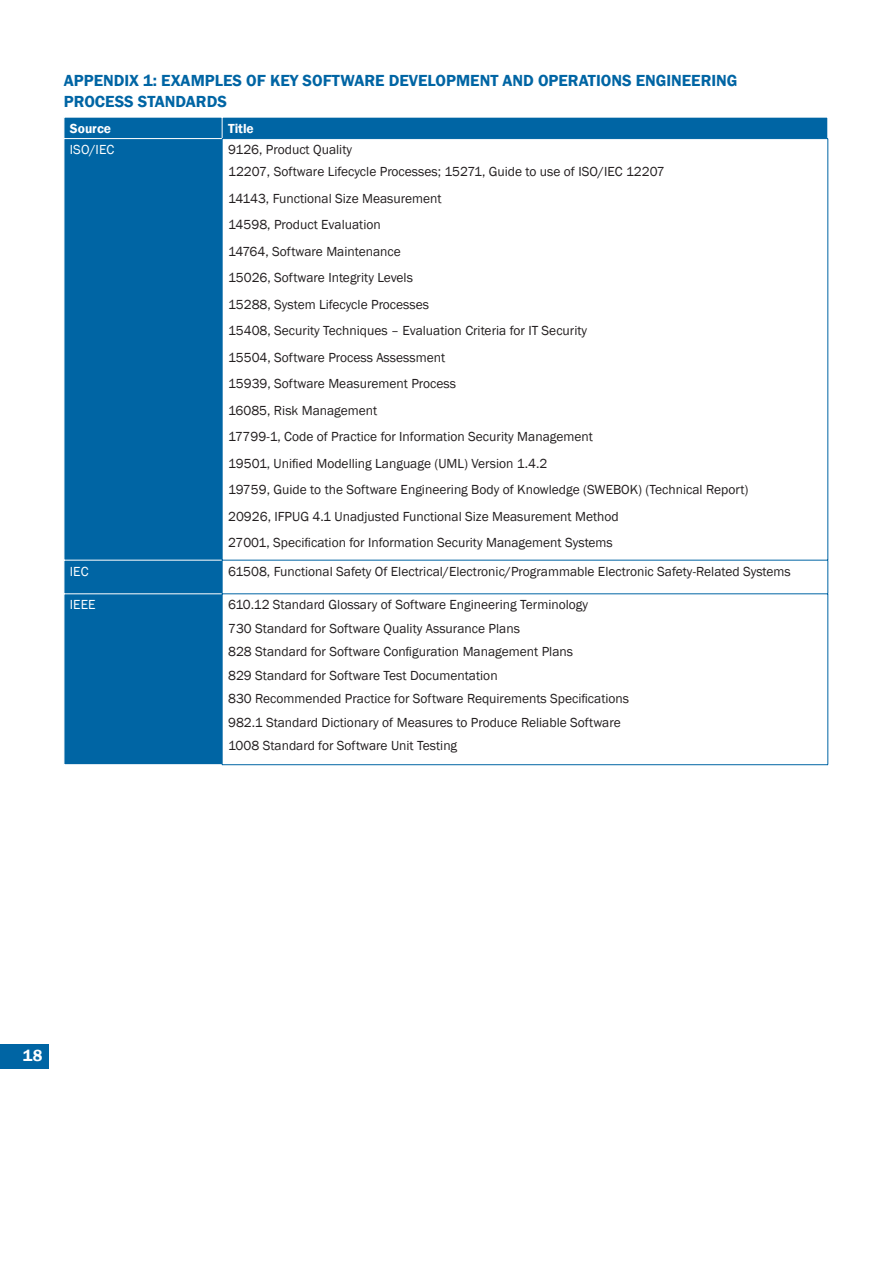
<style>
.page{position:relative;width:893px;height:1263px;background:#fff}
.page>*{position:absolute;margin:0;border:0;box-sizing:border-box;transform-origin:0 0}
.t1{font:600 16.5px/21px "Franklin Gothic";color:#0065a4}
.t2{font:600 16.5px "Franklin Gothic";color:#fff}
.t3{font:13.5px/26.5px "Franklin Gothic";color:#231f20}
.t4{font:13.5px "Franklin Gothic";color:#fff}
.t5{font:600 13.5px "Franklin Gothic";color:#fff}
.s1{color:#0065a4}
</style>
<div class="page">
<div style="left:0;top:1044px;width:49px;height:25px;background:#0065a4"></div>
<div style="left:65px;top:139px;width:157px;height:625px;background:#0065a4"></div>
<hr style="left:64px;top:560px;width:158px;height:1px;background:#fff">
<hr style="left:64px;top:593px;width:158px;height:1px;background:#fff">
<div style="left:64px;top:117px;width:765px;height:22px;background:#0065a4"></div>
<hr style="left:64px;top:138px;width:158px;height:1px;background:#fff">
<hr style="left:222px;top:138px;width:606px;height:1px;background:#0065a4">
<hr style="left:222px;top:139px;width:1px;height:421px;background:#0065a4">
<hr style="left:828px;top:139px;width:1px;height:421px;background:#0065a4">
<hr style="left:222px;top:560px;width:606px;height:1px;background:#0065a4">
<hr style="left:222px;top:560px;width:1px;height:34px;background:#0065a4">
<hr style="left:828px;top:560px;width:1px;height:34px;background:#0065a4">
<hr style="left:222px;top:593px;width:606px;height:1px;background:#0065a4">
<hr style="left:222px;top:594px;width:1px;height:170px;background:#0065a4">
<hr style="left:828px;top:594px;width:1px;height:170px;background:#0065a4">
<hr style="left:222px;top:764px;width:606px;height:1px;background:#0065a4">
<p class="t1" style="left:64px;top:70px;width:675px">APPENDIX 1: EXAMPLES OF KEY SOFTWARE DEVELOPMENT AND OPERATIONS ENGINEERING<br>PROCESS STANDARDS</p>
<p class="t5" style="left:70px;top:120px;width:43px">Source</p>
<p class="t5" style="left:228px;top:120px;width:27px">Title</p>
<p class="t4" style="left:70px;top:142px;width:46px">ISO/IEC</p>
<p class="t3" style="left:228px;top:138px;width:438px;line-height:22.2px">9126, Product Quality<br>12207, Software Lifecycle Processes; 15271, Guide to use of ISO/IEC 12207</p>
<p class="t3" style="left:228px;top:185px;width:522px">14143, Functional Size Measurement<br>14598, Product Evaluation<br>14764, Software Maintenance<br>15026, Software Integrity Levels<br>15288, System Lifecycle Processes<br>15408, Security Techniques – Evaluation Criteria for IT Security<br>15504, Software Process Assessment<br>15939, Software Measurement Process<br>16085, Risk Management<br>17799-1, Code of Practice for Information Security Management<br>19501, Unified Modelling Language (UML) Version 1.4.2<br>19759, Guide to the Software Engineering Body of Knowledge (SWEBOK) (Technical Report)<br>20926, IFPUG 4.1 Unadjusted Functional Size Measurement Method<br>27001, Specification for Information Security Management Systems</p>
<p class="t4" style="left:70px;top:563px;width:20px">IEC</p>
<p class="t3" style="left:228px;top:558px;width:564px">61508, Functional Safety Of Electrical/Electronic/Programmable Electronic Safety-Related Systems</p>
<p class="t4" style="left:70px;top:597px;width:34px">IEEE<span class="s1">E</span></p>
<p class="t3" style="left:228px;top:593px;width:403px;line-height:23.5px">610.12 Standard Glossary of Software Engineering Terminology<br>730 Standard for Software Quality Assurance Plans<br>828 Standard for Software Configuration Management Plans<br>829 Standard for Software Test Documentation<br>830 Recommended Practice for Software Requirements Specifications 982.1 Standard Dictionary of Measures to Produce Reliable Software 1008 Standard for Software Unit Testing</p>
<p class="t2" style="left:23px;top:1046px;width:21px">18</p>
</div>
